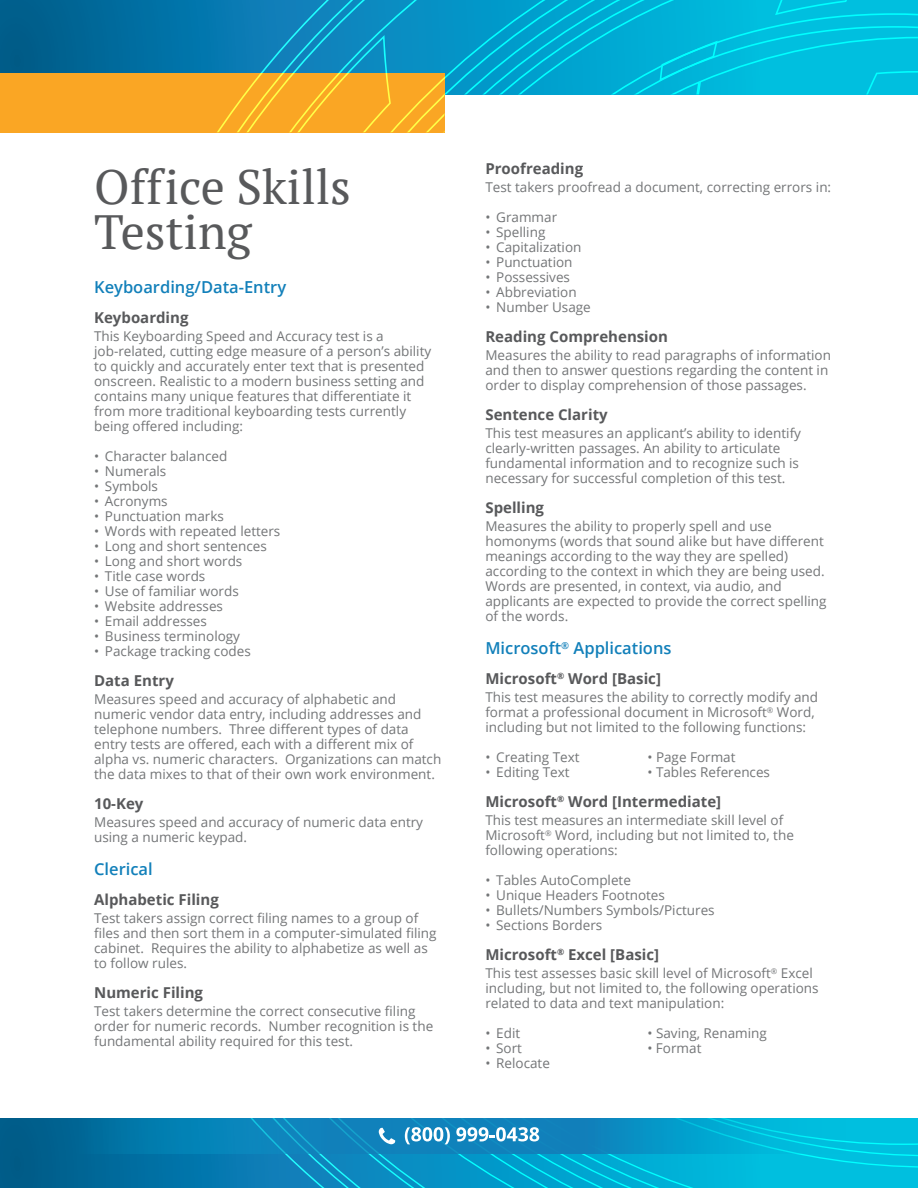
<style>
.page{position:relative;width:918px;height:1188px;background:#fff}
.page>*{position:absolute;margin:0;border:0;box-sizing:border-box;transform-origin:0 0}
.t1{font:48px/45px "PT Serif";color:#58595b}
.t2{font:600 16.5px "Open Sans";color:#1280ba}
.t3{font:700 15px "Open Sans";color:#58595b}
.t4{font:13.5px/15px "Open Sans";color:#737577}
</style>
<div class="page">
<div style="left:0;top:0;width:918px;height:94px;background:#005f8d"></div>
<div style="left:0;top:73px;width:444px;height:59px;background:#faa624"></div>
<svg style="left:0;top:1119px;width:204px;height:69px;background:#006595"></svg>
<svg style="left:85px;top:0;width:833px;height:95px"></svg>
<svg style="left:203px;top:0;width:612px;height:132px"></svg>
<svg style="left:72px;top:1119px;width:132px;height:34px;background:#0176a8"></svg>
<svg style="left:204px;top:1119px;width:714px;height:69px;background:#0ba0cc"></svg>
<h1 class="t1" style="left:94px;top:164px;width:258px">Office Skills<br>Testing</h1>
<p class="t3" style="left:485px;top:158px;width:99px">Proofreading</p>
<p class="t4" style="left:485px;top:179px;width:347px">Test takers proofread a document, correcting errors in:</p>
<p class="t4" style="left:485px;top:209px;width:73px">• Grammar</p>
<p class="t4" style="left:485px;top:224px;width:61px">• Spelling</p>
<p class="t4" style="left:485px;top:239px;width:98px">• Capitalization</p>
<p class="t4" style="left:485px;top:254px;width:89px">• Punctuation</p>
<p class="t4" style="left:485px;top:269px;width:86px">• Possessives</p>
<p class="t4" style="left:485px;top:284px;width:93px">• Abbreviation</p>
<p class="t4" style="left:485px;top:299px;width:107px">• Number Usage</p>
<p class="t3" style="left:485px;top:326px;width:184px">Reading Comprehension</p>
<p class="t4" style="left:485px;top:347px;width:347px">Measures the ability to read paragraphs of information and then to answer questions regarding the content in order to display comprehension of those passages.</p>
<p class="t3" style="left:485px;top:404px;width:124px">Sentence Clarity</p>
<p class="t4" style="left:485px;top:425px;width:317px">This test measures an applicant’s ability to identify clearly-written passages. An ability to articulate fundamental information and to recognize such is necessary for successful completion of this test.</p>
<p class="t3" style="left:485px;top:497px;width:60px">Spelling</p>
<p class="t4" style="left:485px;top:518px;width:343px">Measures the ability to properly spell and use homonyms (words that sound alike but have different meanings according to the way they are spelled) according to the context in which they are being used.<br>Words are presented, in context, via audio, and applicants are expected to provide the correct spelling of the words.</p>
<p class="t2" style="left:485px;top:637px;width:188px">Microsoft<sup>®</sup> Applications</p>
<p class="t3" style="left:485px;top:668px;width:177px">Microsoft<sup>®</sup> Word [Basic]</p>
<p class="t4" style="left:485px;top:689px;width:334px">This test measures the ability to correctly modify and format a professional document in Microsoft<sup>®</sup> Word, including but not limited to the following functions:</p>
<p class="t4" style="left:485px;top:749px;width:96px">• Creating Text</p>
<p class="t4" style="left:647px;top:749px;width:90px">• Page Format</p>
<p class="t4" style="left:485px;top:764px;width:86px">• Editing Text</p>
<p class="t4" style="left:647px;top:764px;width:124px">• Tables References</p>
<p class="t3" style="left:485px;top:791px;width:237px">Microsoft<sup>®</sup> Word [Intermediate]</p>
<p class="t4" style="left:485px;top:812px;width:310px">This test measures an intermediate skill level of<br>Microsoft<sup>®</sup> Word, including but not limited to, the following operations:</p>
<p class="t4" style="left:485px;top:872px;width:147px">• Tables AutoComplete</p>
<p class="t4" style="left:485px;top:887px;width:181px">• Unique Headers Footnotes</p>
<p class="t4" style="left:485px;top:902px;width:231px">• Bullets/Numbers Symbols/Pictures</p>
<p class="t4" style="left:485px;top:917px;width:118px">• Sections Borders</p>
<p class="t3" style="left:485px;top:944px;width:175px">Microsoft<sup>®</sup> Excel [Basic]</p>
<p class="t4" style="left:485px;top:965px;width:335px">This test assesses basic skill level of Microsoft<sup>®</sup> Excel including, but not limited to, the following operations related to data and text manipulation:</p>
<p class="t4" style="left:485px;top:1025px;width:36px">• Edit</p>
<p class="t4" style="left:647px;top:1025px;width:121px">• Saving, Renaming</p>
<p class="t4" style="left:485px;top:1040px;width:38px">• Sort</p>
<p class="t4" style="left:647px;top:1040px;width:56px">• Format</p>
<p class="t4" style="left:485px;top:1055px;width:66px">• Relocate</p>
<p class="t2" style="left:94px;top:275px;width:194px">Keyboarding/Data-Entry</p>
<p class="t3" style="left:94px;top:307px;width:96px">Keyboarding</p>
<p class="t4" style="left:94px;top:328px;width:339px">This Keyboarding Speed and Accuracy test is a job-related, cutting edge measure of a person’s ability to quickly and accurately enter text that is presented onscreen. Realistic to a modern business setting and contains many unique features that differentiate it from more traditional keyboarding tests currently being offered including:</p>
<p class="t4" style="left:94px;top:448px;width:135px">• Character balanced</p>
<p class="t4" style="left:94px;top:463px;width:74px">• Numerals</p>
<p class="t4" style="left:94px;top:478px;width:65px">• Symbols</p>
<p class="t4" style="left:94px;top:493px;width:75px">• Acronyms</p>
<p class="t4" style="left:94px;top:508px;width:131px">• Punctuation marks</p>
<p class="t4" style="left:94px;top:523px;width:188px">• Words with repeated letters</p>
<p class="t4" style="left:94px;top:538px;width:174px">• Long and short sentences</p>
<p class="t4" style="left:94px;top:553px;width:150px">• Long and short words</p>
<p class="t4" style="left:94px;top:568px;width:113px">• Title case words</p>
<p class="t4" style="left:94px;top:583px;width:146px">• Use of familiar words</p>
<p class="t4" style="left:94px;top:598px;width:130px">• Website addresses</p>
<p class="t4" style="left:94px;top:613px;width:114px">• Email addresses</p>
<p class="t4" style="left:94px;top:628px;width:147px">• Business terminology</p>
<p class="t4" style="left:94px;top:643px;width:158px">• Package tracking codes</p>
<p class="t3" style="left:94px;top:670px;width:81px">Data Entry</p>
<p class="t4" style="left:94px;top:691px;width:349px">Measures speed and accuracy of alphabetic and numeric vendor data entry, including addresses and telephone numbers. Three different types of data entry tests are offered, each with a different mix of alpha vs. numeric characters. Organizations can match the data mixes to that of their own work environment.</p>
<p class="t3" style="left:94px;top:793px;width:51px">10-Key</p>
<p class="t4" style="left:94px;top:814px;width:330px">Measures speed and accuracy of numeric data entry using a numeric keypad.</p>
<p class="t2" style="left:94px;top:857px;width:60px">Clerical</p>
<p class="t3" style="left:94px;top:889px;width:126px">Alphabetic Filing</p>
<p class="t4" style="left:94px;top:910px;width:344px">Test takers assign correct filing names to a group of files and then sort them in a computer-simulated filing cabinet. Requires the ability to alphabetize as well as to follow rules.</p>
<p class="t3" style="left:94px;top:982px;width:110px">Numeric Filing</p>
<p class="t4" style="left:94px;top:1003px;width:341px">Test takers determine the correct consecutive filing order for numeric records. Number recognition is the fundamental ability required for this test.</p>
</div>
